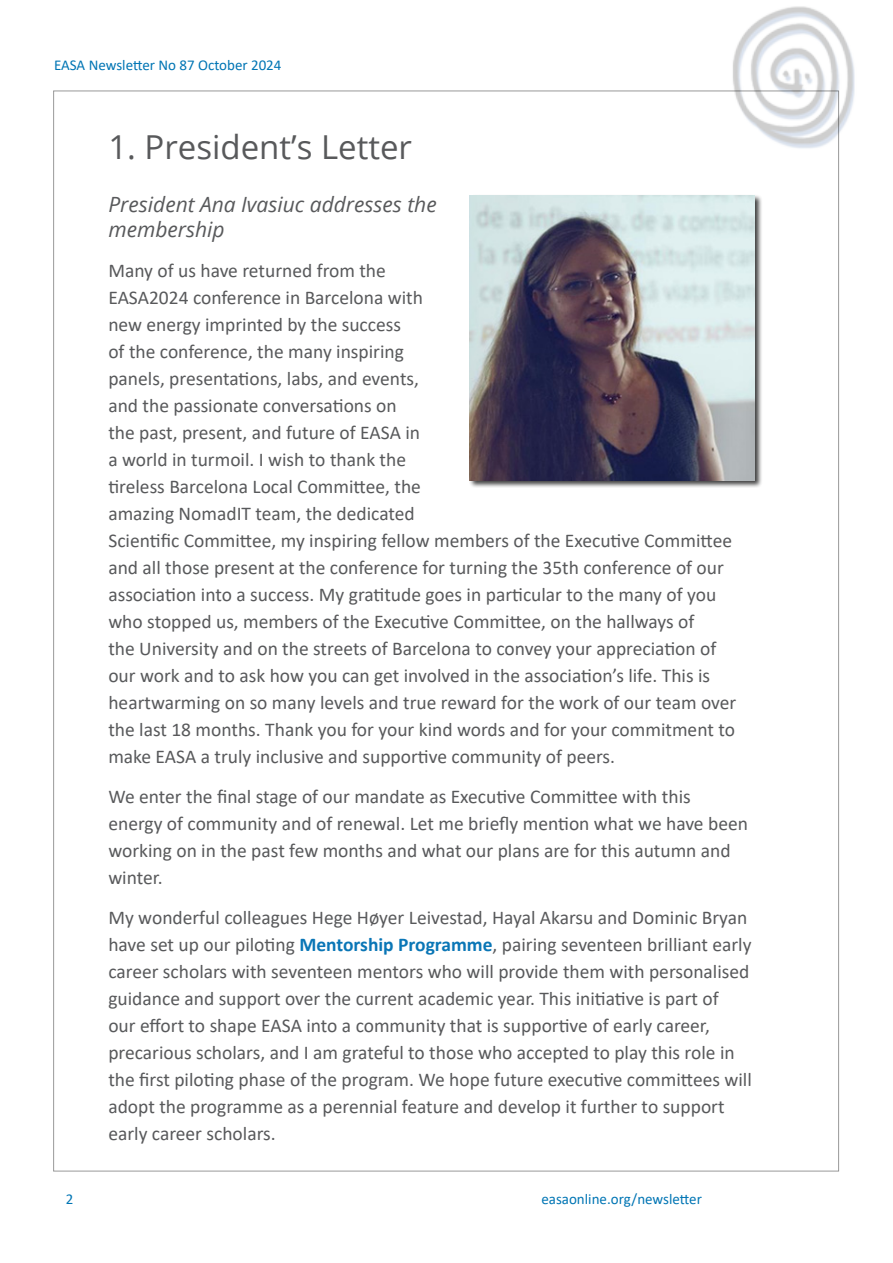
<style>
.page{position:relative;width:893px;height:1263px;background:#fff}
.page>*{position:absolute;margin:0;border:0;box-sizing:border-box;transform-origin:0 0}
.t1{font:33px "Open Sans";color:#58595b}
.t2{font:italic 21px/25.5px "Open Sans";color:#58595b}
.t3{font:19.5px/27px "Calibri";color:#58595b}
.t4{font:15px "Calibri";color:#0075b4}
.s1{font-weight:700;color:#0a76b6}
</style>
<div class="page">
<img style="left:695px;top:6px;width:160px;height:151px">
<div style="left:469px;top:194px;width:293px;height:294px;background:#000;opacity:.75"></div>
<img style="left:470px;top:196px;width:285px;height:284px">
<p class="t4" style="left:54px;top:54px;width:229px">EASA Newsletter No 87 October 2024</p>
<h1 class="t1" style="left:108px;top:124px;width:305px">1. President’s Letter</h1>
<p class="t2" style="left:108px;top:191px;width:330px">President Ana Ivasiuc addresses the membership</p>
<p class="t3" style="left:108px;top:257px;width:629px">Many of us have returned from the<br>EASA2024 conference in Barcelona with<br>new energy imprinted by the success<br>of the conference, the many inspiring<br>panels, presentations, labs, and events,<br>and the passionate conversations on<br>the past, present, and future of EASA in<br>a world in turmoil. I wish to thank the<br>tireless Barcelona Local Committee, the<br>amazing NomadIT team, the dedicated<br>Scientific Committee, my inspiring fellow members of the Executive Committee and all those present at the conference for turning the 35th conference of our association into a success. My gratitude goes in particular to the many of you who stopped us, members of the Executive Committee, on the hallways of<br>the University and on the streets of Barcelona to convey your appreciation of our work and to ask how you can get involved in the association’s life. This is heartwarming on so many levels and true reward for the work of our team over the last 18 months. Thank you for your kind words and for your commitment to make EASA a truly inclusive and supportive community of peers.</p>
<p class="t3" style="left:108px;top:783px;width:641px">We enter the final stage of our mandate as Executive Committee with this energy of community and of renewal. Let me briefly mention what we have been working on in the past few months and what our plans are for this autumn and winter.</p>
<p class="t3" style="left:108px;top:903px;width:645px">My wonderful colleagues Hege Høyer Leivestad, Hayal Akarsu and Dominic Bryan have set up our piloting <span class="s1">Mentorship Programme</span>, pairing seventeen brilliant early career scholars with seventeen mentors who will provide them with personalised guidance and support over the current academic year. This initiative is part of<br>our effort to shape EASA into a community that is supportive of early career, precarious scholars, and I am grateful to those who accepted to play this role in the first piloting phase of the program. We hope future executive committees will adopt the programme as a perennial feature and develop it further to support early career scholars.</p>
<p class="t4" style="left:66px;top:1189px;width:9px">2</p>
<p class="t4" style="left:541px;top:1189px;width:162px">easaonline.org/newsletter</p>
</div>
